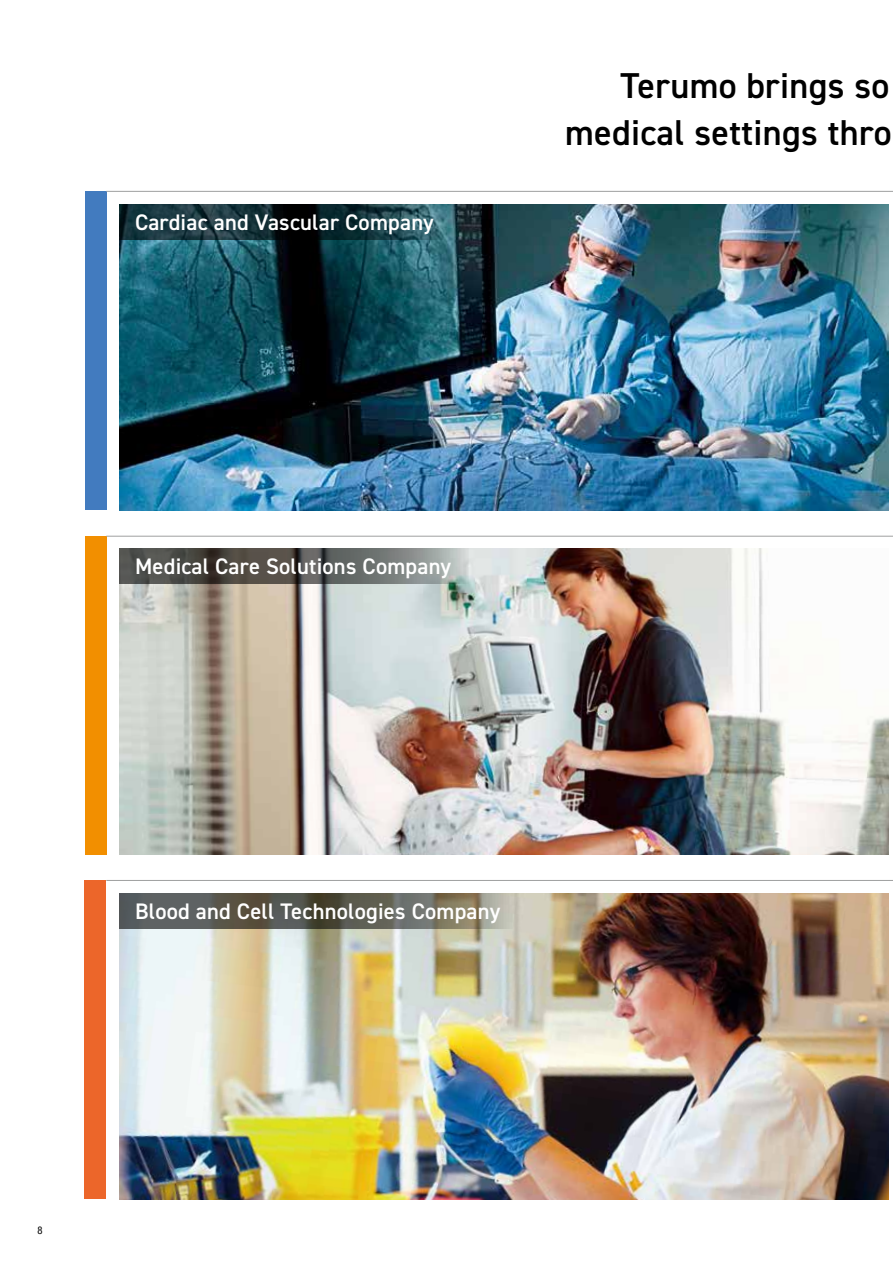
<style>
.page{position:relative;width:893px;height:1263px;background:#fff}
.page>*{position:absolute;margin:0;border:0;box-sizing:border-box;transform-origin:0 0}
.t1{font:600 36px/46.5px "DIN2014";letter-spacing:.01em;color:#000;text-align:right}
.t2{font:600 22.5px "DIN2014";letter-spacing:.01em;color:#fff}
.t3{font:condensed 10.65px "Helvetica Neue LT Std";color:#000}
</style>
<div class="page">
<img style="left:119px;top:204px;width:770px;height:306px">
<img style="left:119px;top:549px;width:770px;height:306px">
<img style="left:119px;top:893px;width:770px;height:306px">
<div style="left:85px;top:536px;width:21px;height:319px;background:#f28f00"></div>
<div style="left:85px;top:880px;width:21px;height:319px;background:#ec662a"></div>
<div style="left:85px;top:191px;width:21px;height:319px;background:#427bbf"></div>
<svg style="left:119px;top:204px;width:327px;height:35px;background:#18353c"></svg>
<svg style="left:119px;top:549px;width:350px;height:35px;background:#646561"></svg>
<svg style="left:119px;top:893px;width:394px;height:35px;background:#67665b"></svg>
<hr style="left:106px;top:880px;width:787px;height:1px;background:#9fa0a0">
<hr style="left:106px;top:536px;width:787px;height:1px;background:#9fa0a0">
<hr style="left:106px;top:191px;width:787px;height:1px;background:#9fa0a0">
<p class="t2" style="left:135px;top:207px;width:300px">Cardiac and Vascular Company</p>
<h1 class="t1" style="left:565px;top:62px;width:328px">Terumo brings so medical settings thro</h1>
<p class="t2" style="left:135px;top:552px;width:318px">Medical Care Solutions Company</p>
<p class="t2" style="left:135px;top:896px;width:367px">Blood and Cell Technologies Company</p>
<p class="t3" style="left:37px;top:1223px;width:7px">8</p>
</div>
